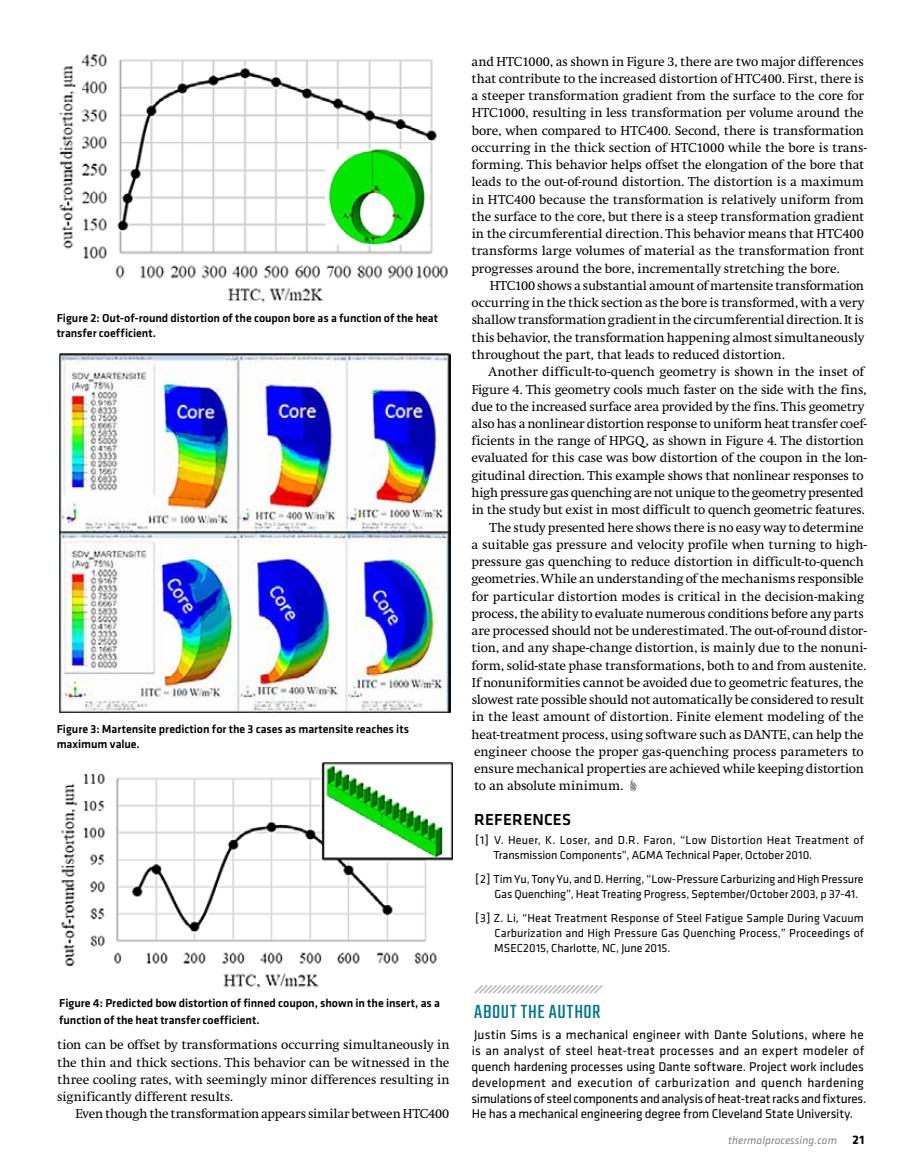
<style>
.page{position:relative;width:905px;height:1175px;background:#fff}
.page>*{position:absolute;margin:0;border:0;box-sizing:border-box;transform-origin:0 0}
.t1{font:21px "Teko";letter-spacing:.035em;color:#00778b}
.t2{font:500 16.5px "Klavika Basic";letter-spacing:.015em;color:#000}
.t3{font:13.5px/17.2px "Swift";letter-spacing:-.01em;color:#000;text-align:justify}
.t4{font:13.5px "Swift";letter-spacing:-.03em;color:#000}
.t5{font:13.2px/15.8px "Klavika Basic";letter-spacing:.005em;color:#000}
.t6{font:12px/15px "Klavika Basic";color:#000}
.t7{font:500 12px/15px "Klavika Basic";letter-spacing:-.005em;color:#000}
.t8{font:italic 11.25px "Klavika Basic";letter-spacing:.01em;color:#808285}
.s1{font-weight:700;font-style:normal;font-size:12.75px;color:#000}
</style>
<div class="page">
<svg style="left:474px;top:985px;width:129px;height:9px"></svg>
<svg style="left:630px;top:779px;width:7px;height:13px"></svg>
<img style="left:59px;top:353px;width:391px;height:359px">
<img style="left:59px;top:54px;width:389px;height:250px">
<img style="left:61px;top:762px;width:391px;height:227px">
<p class="t7" style="left:57px;top:310px;width:383px">Figure 2: Out-of-round distortion of the coupon bore as a function of the heat transfer coefficient.</p>
<p class="t7" style="left:57px;top:721px;width:354px">Figure 3: Martensite prediction for the 3 cases as martensite reaches its maximum value.</p>
<p class="t7" style="left:59px;top:993px;width:382px;line-height:17.2px">Figure 4: Predicted bow distortion of finned coupon, shown in the insert, as a function of the heat transfer coefficient.</p>
<p class="t3" style="left:57px;top:1036px;width:394px">tion can be offset by transformations occurring simultaneously in the thin and thick sections. This behavior can be witnessed in the three cooling rates, with seemingly minor differences resulting in significantly different results.</p>
<p class="t3" style="left:75px;top:1105px;width:375px">Even though the transformation appears similar between HTC400</p>
<p class="t3" style="left:471px;top:53px;width:396px;text-align:left">and HTC1000, as shown in Figure 3, there are two major differences that contribute to the increased distortion of HTC400. First, there is a steeper transformation gradient from the surface to the core for HTC1000, resulting in less transformation per volume around the bore, when compared to HTC400. Second, there is transformation occurring in the thick section of HTC1000 while the bore is trans&shy;forming. This behavior helps offset the elongation of the bore that leads to the out-of-round distortion. The distortion is a maximum in HTC400 because the transformation is relatively uniform from the surface to the core, but there is a steep transformation gradient in the circumferential direction. This behavior means that HTC400 transforms large volumes of material as the transformation front progresses around the bore, incrementally stretching the bore.</p>
<p class="t3" style="left:471px;top:277px;width:394px;text-indent:18px">HTC100 shows a substantial amount of martensite transformation occurring in the thick section as the bore is transformed, with a very shallow transformation gradient in the circumferential direction. It is this behavior, the transformation happening almost simultaneously throughout the part, that leads to reduced distortion.</p>
<p class="t3" style="left:488px;top:363px;width:377px">Another difficult-to-quench geometry is shown in the inset of</p>
<p class="t3" style="left:471px;top:381px;width:396px">Figure 4. This geometry cools much faster on the side with the fins,</p>
<p class="t3" style="left:471px;top:398px;width:394px">due to the increased surface area provided by the fins. This geometry</p>
<p class="t3" style="left:471px;top:415px;width:396px">also has a nonlinear distortion response to uniform heat transfer coef-</p>
<p class="t3" style="left:471px;top:432px;width:394px">ficients in the range of HPGQ, as shown in Figure 4. The distortion</p>
<p class="t3" style="left:471px;top:450px;width:396px">evaluated for this case was bow distortion of the coupon in the lon-</p>
<p class="t3" style="left:471px;top:467px;width:394px">gitudinal direction. This example shows that nonlinear responses to</p>
<p class="t4" style="left:471px;top:485px;width:394px">high pressure gas quenching are not unique to the geometry presented</p>
<p class="t3" style="left:471px;top:501px;width:394px">in the study but exist in most difficult to quench geometric features.</p>
<p class="t3" style="left:489px;top:519px;width:376px">The study presented here shows there is no easy way to determine</p>
<p class="t3" style="left:471px;top:536px;width:396px">a suitable gas pressure and velocity profile when turning to high-</p>
<p class="t3" style="left:471px;top:553px;width:394px">pressure gas quenching to reduce distortion in difficult-to-quench</p>
<p class="t3" style="left:471px;top:570px;width:394px">geometries. While an understanding of the mechanisms responsible</p>
<p class="t3" style="left:471px;top:588px;width:394px">for particular distortion modes is critical in the decision-making</p>
<p class="t3" style="left:471px;top:605px;width:394px">process, the ability to evaluate numerous conditions before any parts</p>
<p class="t3" style="left:471px;top:622px;width:396px">are processed should not be underestimated. The out-of-round distor-</p>
<p class="t3" style="left:471px;top:639px;width:396px">tion, and any shape-change distortion, is mainly due to the nonuni-</p>
<p class="t3" style="left:471px;top:657px;width:396px">form, solid-state phase transformations, both to and from austenite.</p>
<p class="t3" style="left:471px;top:674px;width:393px">If nonuniformities cannot be avoided due to geometric features, the</p>
<p class="t3" style="left:471px;top:691px;width:394px">slowest rate possible should not automatically be considered to result</p>
<p class="t3" style="left:471px;top:708px;width:393px">in the least amount of distortion. Finite element modeling of the</p>
<p class="t3" style="left:471px;top:726px;width:393px">heat-treatment process, using software such as DANTE, can help the</p>
<p class="t3" style="left:474px;top:743px;width:391px">engineer choose the proper gas-quenching process parameters to</p>
<p class="t3" style="left:474px;top:760px;width:391px">ensure mechanical properties are achieved while keeping distortion</p>
<p class="t3" style="left:474px;top:777px;width:151px">to an absolute minimum.</p>
<p class="t2" style="left:474px;top:808px;width:99px">REFERENCES</p>
<p class="t6" style="left:493px;top:832px;width:372px;text-indent:-18px">[1] V. Heuer, K. Loser, and D.R. Faron, “Low Distortion Heat Treatment of<br>Transmission Components”, AGMA Technical Paper, October 2010.</p>
<p class="t6" style="left:494px;top:871px;width:371px;text-indent:-19px">[2] Tim Yu, Tony Yu, and D. Herring, “Low-Pressure Carburizing and High Pressure<br>Gas Quenching”, Heat Treating Progress, September/October 2003, p 37-41.</p>
<p class="t6" style="left:494px;top:910px;width:371px;text-align:justify;text-indent:-19px">[3] Z. Li, “Heat Treatment Response of Steel Fatigue Sample During Vacuum Carburization and High Pressure Gas Quenching Process,” Proceedings of MSEC2015, Charlotte, NC, June 2015.</p>
<h1 class="t1" style="left:474px;top:999px;width:128px">ABOUT THE AUTHOR</h1>
<p class="t5" style="left:471px;top:1026px;width:396px">Justin Sims is a mechanical engineer with Dante Solutions, where he is an analyst of steel heat-treat processes and an expert modeler of quench hardening processes using Dante software. Project work includes development and execution of carburization and quench hardening simulations of steel components and analysis of heat-treat racks and fixtures.<br>He has a mechanical engineering degree from Cleveland State University.</p>
<p class="t8" style="left:728px;top:1133px;width:138px">thermalprocessing.com <span class="s1">21</span></p>
</div>
